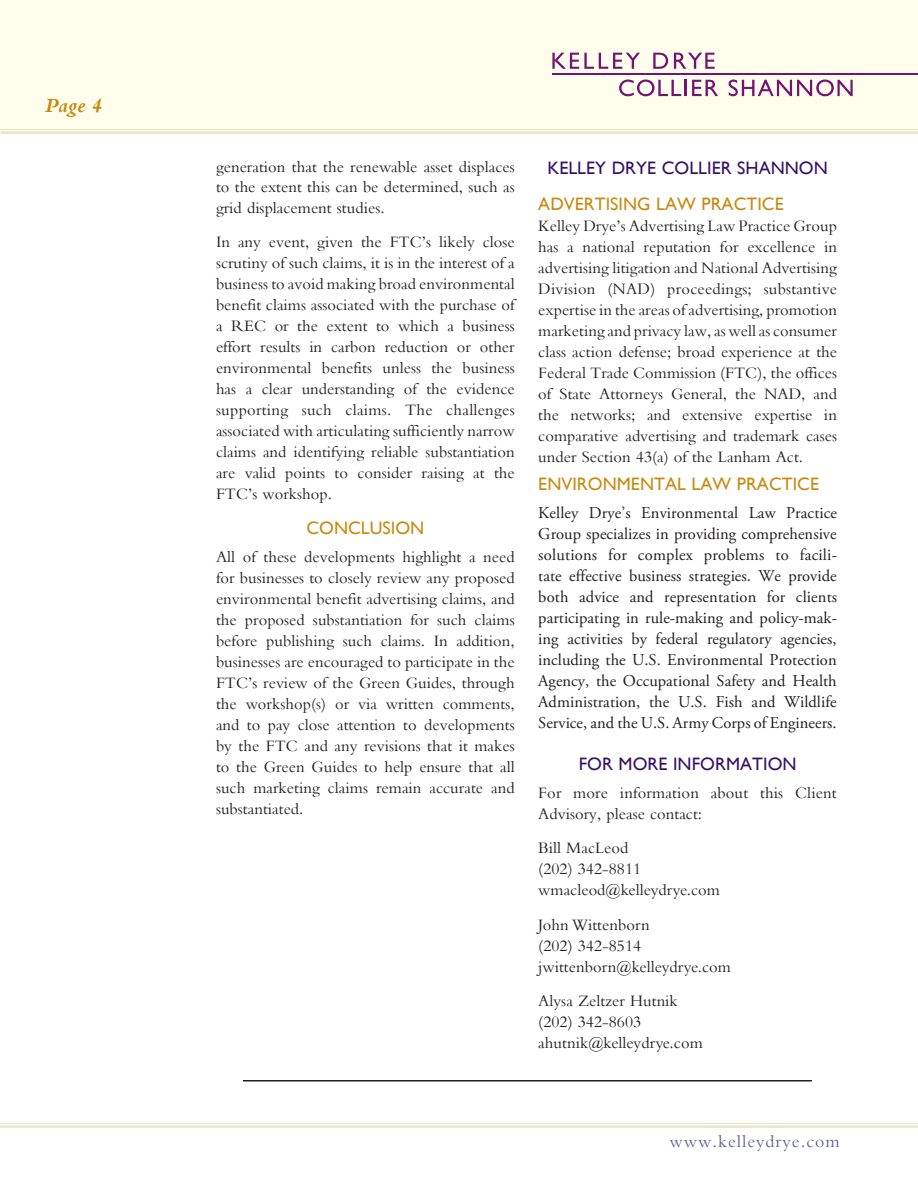
<style>
.page{position:relative;width:918px;height:1188px;background:#fff}
.page>*{position:absolute;margin:0;border:0;box-sizing:border-box;transform-origin:0 0}
.t1{font:italic 700 21px "Bembo";color:#c8890e}
.body{font:18px "Gill Sans";letter-spacing:.005em;color:#c88a11}
.body-2{font:18px "Gill Sans";letter-spacing:.005em;color:#341366}
.t2{font:18px "Bembo";letter-spacing:.055em;color:#636294}
._1st_body{font:18px "Gill Sans";letter-spacing:.005em;color:#341366}
._1st_body-2{font:18px "Gill Sans";letter-spacing:.005em;color:#c88a11}
.body-3{font:16.5px/21px "Bembo";letter-spacing:.005em;color:#231f20;text-align:justify}
.Advisory_text{font:16.5px/21px "Adobe Garamond Pro";color:#231f20;text-align:justify}
</style>
<div class="page">
<div style="left:1px;top:0;width:917px;height:132px;background:#fffdec"></div>
<hr style="left:1px;top:129px;width:917px;height:1px;background:#e4e4c3">
<hr style="left:1px;top:132px;width:917px;height:2px;background:#e4e4c3">
<hr style="left:0;top:1123px;width:918px;height:1px;background:#e4e4c3">
<hr style="left:0;top:1125px;width:918px;height:3px;background:#e4e4c3">
<svg style="left:552px;top:53px;width:88px;height:16px"></svg>
<svg style="left:653px;top:53px;width:15px;height:16px"></svg>
<svg style="left:674px;top:53px;width:41px;height:16px"></svg>
<hr style="left:552px;top:73px;width:366px;height:2px;background:#731372">
<svg style="left:619px;top:80px;width:99px;height:16px"></svg>
<svg style="left:729px;top:80px;width:124px;height:16px"></svg>
<hr style="left:243px;top:1080px;width:569px;height:2px;background:#231f20">
<p class="t1" style="left:45px;top:93px;width:58px">Page 4</p>
<p class="body-3" style="left:216px;top:156px;width:300px;line-height:20.4px">generation that the renewable asset displaces to the extent this can be determined, such as grid displacement studies.</p>
<p class="body-3" style="left:216px;top:231px;width:300px">In any event, given the FTC’s likely close scrutiny of such claims, it is in the interest of a business to avoid making broad environmental benefit claims associated with the purchase of a REC or the extent to which a business effort results in carbon reduction or other environmental benefits unless the business has a clear understanding of the evidence supporting such claims. The challenges associated with articulating sufficiently narrow claims and identifying reliable substantiation are valid points to consider raising at the FTC’s workshop.</p>
<p class="_1st_body-2" style="left:306px;top:518px;width:120px">CONCLUSION</p>
<p class="body-3" style="left:216px;top:546px;width:300px">All of these developments highlight a need for businesses to closely review any proposed environmental benefit advertising claims, and the proposed substantiation for such claims before publishing such claims. In addition, businesses are encouraged to participate in the FTC’s review of the Green Guides, through the workshop(s) or via written comments, and to pay close attention to developments by the FTC and any revisions that it makes to the Green Guides to help ensure that all such marketing claims remain accurate and substantiated.</p>
<p class="body-2" style="left:548px;top:158px;width:282px">KELLEY DRYE COLLIER SHANNON</p>
<p class="body" style="left:538px;top:193px;width:247px">ADVERTISING LAW PRACTICE</p>
<p class="body-3" style="left:538px;top:214px;width:300px">Kelley Drye’s Advertising Law Practice Group has a national reputation for excellence in advertising litigation and National Advertising Division (NAD) proceedings; substantive expertise in the areas of advertising, promotion marketing and privacy law, as well as consumer class action defense; broad experience at the Federal Trade Commission (FTC), the offices of State Attorneys General, the NAD, and the networks; and extensive expertise in comparative advertising and trademark cases under Section 43(a) of the Lanham Act.</p>
<p class="body" style="left:538px;top:473px;width:282px">ENVIRONMENTAL LAW PRACTICE</p>
<p class="Advisory_text" style="left:538px;top:502px;width:300px">Kelley Drye’s Environmental Law Practice Group specializes in providing comprehensive solutions for complex problems to facili&shy;tate effective business strategies. We provide both advice and representation for clients participating in rule-making and policy-mak&shy;ing activities by federal regulatory agencies, including the U.S. Environmental Protection Agency, the Occupational Safety and Health Administration, the U.S. Fish and Wildlife Service, and the U.S. Army Corps of Engineers.</p>
<p class="_1st_body" style="left:579px;top:754px;width:219px">FOR MORE INFORMATION</p>
<p class="body-3" style="left:538px;top:782px;width:300px">For more information about this Client<br>Advisory, please contact:</p>
<p class="body-3" style="left:538px;top:837px;width:92px">Bill MacLeod</p>
<p class="body-3" style="left:538px;top:858px;width:104px">(202) 342-8811</p>
<p class="body-3" style="left:538px;top:879px;width:183px">wmacleod@kelleydrye.com</p>
<p class="body-3" style="left:538px;top:914px;width:113px">John Wittenborn</p>
<p class="body-3" style="left:538px;top:935px;width:104px">(202) 342-8514</p>
<p class="body-3" style="left:538px;top:956px;width:194px">jwittenborn@kelleydrye.com</p>
<p class="body-3" style="left:538px;top:990px;width:141px">Alysa Zeltzer Hutnik</p>
<p class="body-3" style="left:538px;top:1011px;width:104px">(202) 342-8603</p>
<p class="body-3" style="left:538px;top:1032px;width:166px">ahutnik@kelleydrye.com</p>
<p class="t2" style="left:670px;top:1130px;width:171px">www.kelleydrye.com</p>
</div>
